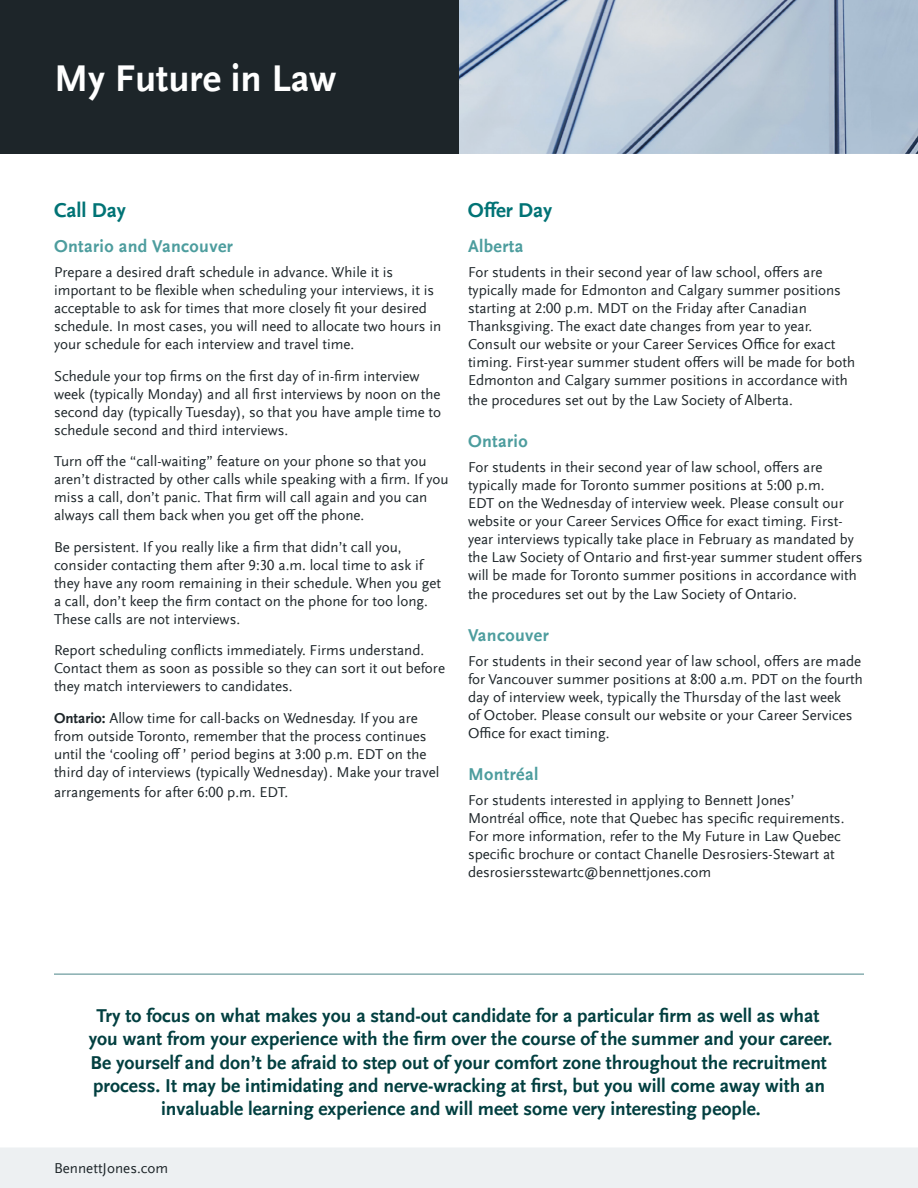
<style>
.page{position:relative;width:918px;height:1188px;background:#fff}
.page>*{position:absolute;margin:0;border:0;box-sizing:border-box;transform-origin:0 0}
.t1{font:700 39px "Scala Sans Offc";color:#fff}
.t2{font:700 21px "Scala Sans Offc";color:#007375}
.t3{font:700 19.5px/23.4px "Scala Sans Offc";color:#023f40;text-align:center}
.t4{font:700 18px "Scala Sans Offc";letter-spacing:.02em;color:#4d9d9e}
.t5{font:15px/18px "Scala Sans Offc";color:#1d2529}
.s1{font-weight:700}
</style>
<div class="page">
<div style="left:0;top:1148px;width:918px;height:40px;background:#edf0f2"></div>
<hr style="left:54px;top:974px;width:810px;height:1px;background:#4c8689">
<div style="left:0;top:0;width:459px;height:154px;background:#1d2529"></div>
<svg style="left:459px;top:0;width:459px;height:154px"></svg>
<h1 class="t1" style="left:54px;top:57px;width:284px">My Future in Law</h1>
<h2 class="t2" style="left:54px;top:199px;width:73px">Call Day</h2>
<p class="t4" style="left:54px;top:237px;width:180px">Ontario and Vancouver</p>
<p class="t5" style="left:54px;top:264px;width:389px">Prepare a desired draft schedule in advance. While it is important to be flexible when scheduling your interviews, it is acceptable to ask for times that more closely fit your desired schedule. In most cases, you will need to allocate two hours in your schedule for each interview and travel time.</p>
<p class="t5" style="left:54px;top:367px;width:389px">Schedule your top firms on the first day of in-firm interview week (typically Monday) and all first interviews by noon on the second day (typically Tuesday), so that you have ample time to schedule second and third interviews.</p>
<p class="t5" style="left:54px;top:453px;width:396px">Turn off the “call-waiting” feature on your phone so that you aren’t distracted by other calls while speaking with a firm. If you miss a call, don’t panic. That firm will call again and you can always call them back when you get off the phone.</p>
<p class="t5" style="left:54px;top:538px;width:389px">Be persistent. If you really like a firm that didn’t call you, consider contacting them after 9:30 a.m. local time to ask if they have any room remaining in their schedule. When you get a call, don’t keep the firm contact on the phone for too long.<br>These calls are not interviews.</p>
<p class="t5" style="left:54px;top:642px;width:393px">Report scheduling conflicts immediately. Firms understand.<br>Contact them as soon as possible so they can sort it out before they match interviewers to candidates.</p>
<p class="t5" style="left:54px;top:709px;width:387px"><span class="s1">Ontario:</span> Allow time for call-backs on Wednesday. If you are from outside Toronto, remember that the process continues until the ‘cooling off ’ period begins at 3:00 p.m. EDT on the third day of interviews (typically Wednesday). Make your travel</p>
<p class="t5" style="left:54px;top:783px;width:236px">arrangements for after 6:00 p.m. EDT.</p>
<h2 class="t2" style="left:468px;top:199px;width:86px">Offer Day</h2>
<p class="t4" style="left:468px;top:237px;width:57px">Alberta</p>
<p class="t5" style="left:468px;top:264px;width:389px">For students in their second year of law school, offers are typically made for Edmonton and Calgary summer positions starting at 2:00 p.m. MDT on the Friday after Canadian Thanksgiving. The exact date changes from year to year.<br>Consult our website or your Career Services Office for exact timing. First-year summer student offers will be made for both Edmonton and Calgary summer positions in accordance with</p>
<p class="t5" style="left:468px;top:391px;width:326px">the procedures set out by the Law Society of Alberta.</p>
<p class="t4" style="left:468px;top:431px;width:61px">Ontario</p>
<p class="t5" style="left:468px;top:458px;width:396px">For students in their second year of law school, offers are typically made for Toronto summer positions at 5:00 p.m.<br>EDT on the Wednesday of interview week. Please consult our website or your Career Services Office for exact timing. First&shy;year interviews typically take place in February as mandated by the Law Society of Ontario and first-year summer student offers will be made for Toronto summer positions in accordance with</p>
<p class="t5" style="left:468px;top:586px;width:330px">the procedures set out by the Law Society of Ontario.</p>
<p class="t4" style="left:468px;top:625px;width:82px">Vancouver</p>
<p class="t5" style="left:468px;top:652px;width:396px">For students in their second year of law school, offers are made for Vancouver summer positions at 8:00 a.m. PDT on the fourth day of interview week, typically the Thursday of the last week<br>of October. Please consult our website or your Career Services Office for exact timing.</p>
<p class="t4" style="left:468px;top:764px;width:72px">Montréal</p>
<p class="t5" style="left:468px;top:791px;width:378px">For students interested in applying to Bennett Jones’ Montréal office, note that Quebec has specific requirements.<br>For more information, refer to the My Future in Law Quebec specific brochure or contact Chanelle Desrosiers-Stewart at desrosiersstewartc@bennettjones.com</p>
<p class="t3" style="left:89px;top:1004px;width:745px">Try to focus on what makes you a stand-out candidate for a particular firm as well as what you want from your experience with the firm over the course of the summer and your career.<br>Be yourself and don’t be afraid to step out of your comfort zone throughout the recruitment process. It may be intimidating and nerve-wracking at first, but you will come away with an invaluable learning experience and will meet some very interesting people.</p>
<p class="t5" style="left:54px;top:1159px;width:116px">BennettJones.com</p>
</div>
